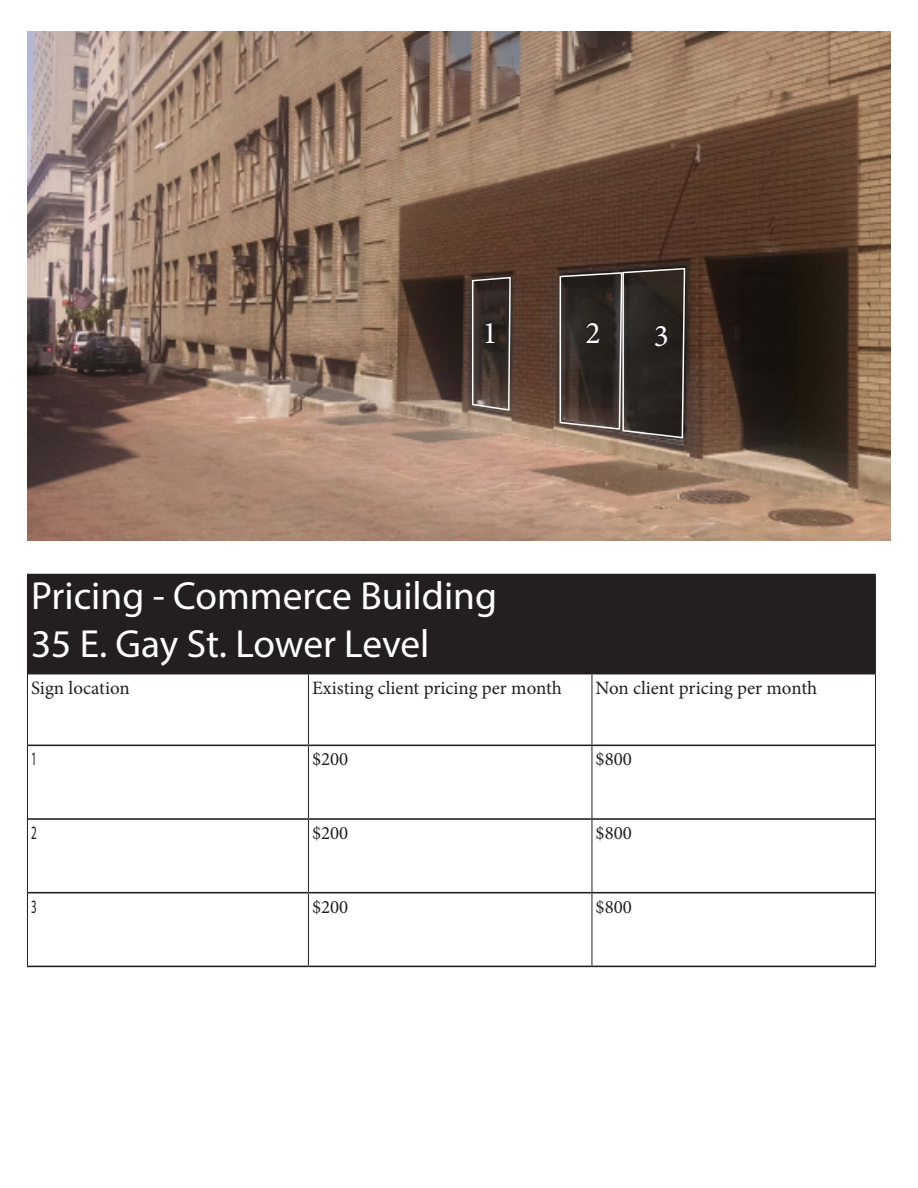
<style>
.page{position:relative;width:918px;height:1188px;background:#fff}
.page>*{position:absolute;margin:0;border:0;box-sizing:border-box;transform-origin:0 0}
.t1{font:39.3px "Myriad Pro";color:#fff}
.t2{font:31.5px "Minion Pro";color:#fff}
.t3{font:18.9px "Minion Pro";color:#231f20}
.t4{font:18.9px "Myriad Pro";color:#231f20;scale:.58 1}
</style>
<div class="page">
<div style="left:27px;top:575px;width:848px;height:99px;background:#231f20"></div>
<hr style="left:27px;top:574px;width:281px;height:1px;background:#231f20">
<hr style="left:308px;top:574px;width:284px;height:1px;background:#231f20">
<hr style="left:592px;top:574px;width:284px;height:1px;background:#231f20">
<hr style="left:28px;top:745px;width:280px;height:1px;background:#231f20">
<hr style="left:308px;top:745px;width:284px;height:1px;background:#231f20">
<hr style="left:592px;top:745px;width:283px;height:1px;background:#231f20">
<hr style="left:28px;top:818px;width:280px;height:2px;background:#231f20">
<hr style="left:308px;top:818px;width:284px;height:2px;background:#231f20">
<hr style="left:592px;top:818px;width:283px;height:2px;background:#231f20">
<hr style="left:28px;top:892px;width:280px;height:1px;background:#231f20">
<hr style="left:308px;top:892px;width:284px;height:1px;background:#231f20">
<hr style="left:592px;top:892px;width:283px;height:1px;background:#231f20">
<hr style="left:27px;top:966px;width:281px;height:1px;background:#231f20">
<hr style="left:308px;top:966px;width:284px;height:1px;background:#231f20">
<hr style="left:592px;top:966px;width:284px;height:1px;background:#231f20">
<hr style="left:875px;top:575px;width:1px;height:99px;background:#231f20">
<hr style="left:27px;top:674px;width:1px;height:71px;background:#231f20">
<hr style="left:308px;top:674px;width:1px;height:71px;background:#231f20">
<hr style="left:591px;top:674px;width:1px;height:71px;background:#231f20">
<hr style="left:875px;top:674px;width:1px;height:71px;background:#231f20">
<hr style="left:27px;top:745px;width:1px;height:74px;background:#231f20">
<hr style="left:308px;top:746px;width:1px;height:72px;background:#231f20">
<hr style="left:591px;top:746px;width:1px;height:72px;background:#231f20">
<hr style="left:875px;top:745px;width:1px;height:74px;background:#231f20">
<hr style="left:27px;top:819px;width:1px;height:74px;background:#231f20">
<hr style="left:308px;top:820px;width:1px;height:72px;background:#231f20">
<hr style="left:591px;top:820px;width:1px;height:72px;background:#231f20">
<hr style="left:875px;top:819px;width:1px;height:74px;background:#231f20">
<hr style="left:27px;top:893px;width:1px;height:73px;background:#231f20">
<hr style="left:308px;top:893px;width:1px;height:73px;background:#231f20">
<hr style="left:591px;top:893px;width:1px;height:73px;background:#231f20">
<hr style="left:875px;top:893px;width:1px;height:73px;background:#231f20">
<img style="left:27px;top:31px;width:864px;height:510px">
<svg style="left:471px;top:276px;width:41px;height:136px;background:#4d433e"></svg>
<svg style="left:559px;top:267px;width:127px;height:172px;background:#3e3732"></svg>
<p class="t2" style="left:482px;top:312px;width:17px">1</p>
<p class="t2" style="left:585px;top:312px;width:17px">2</p>
<p class="t2" style="left:654px;top:315px;width:17px">3</p>
<p class="t1" style="left:31px;top:572px;width:467px">Pricing - Commerce Building</p>
<p class="t1" style="left:31px;top:619px;width:400px">35 E. Gay St. Lower Level</p>
<p class="t3" style="left:31px;top:675px;width:100px">Sign location</p>
<p class="t3" style="left:312px;top:675px;width:251px">Existing client pricing per month</p>
<p class="t3" style="left:596px;top:675px;width:223px">Non client pricing per month</p>
<p class="t4" style="left:31px;top:747px;width:11px">1</p>
<p class="t3" style="left:312px;top:747px;width:38px">$200</p>
<p class="t3" style="left:596px;top:747px;width:38px">$800</p>
<p class="t4" style="left:31px;top:821px;width:11px">2</p>
<p class="t3" style="left:312px;top:820px;width:38px">$200</p>
<p class="t3" style="left:596px;top:820px;width:38px">$800</p>
<p class="t4" style="left:31px;top:895px;width:11px">3</p>
<p class="t3" style="left:312px;top:894px;width:38px">$200</p>
<p class="t3" style="left:596px;top:894px;width:38px">$800</p>
</div>
